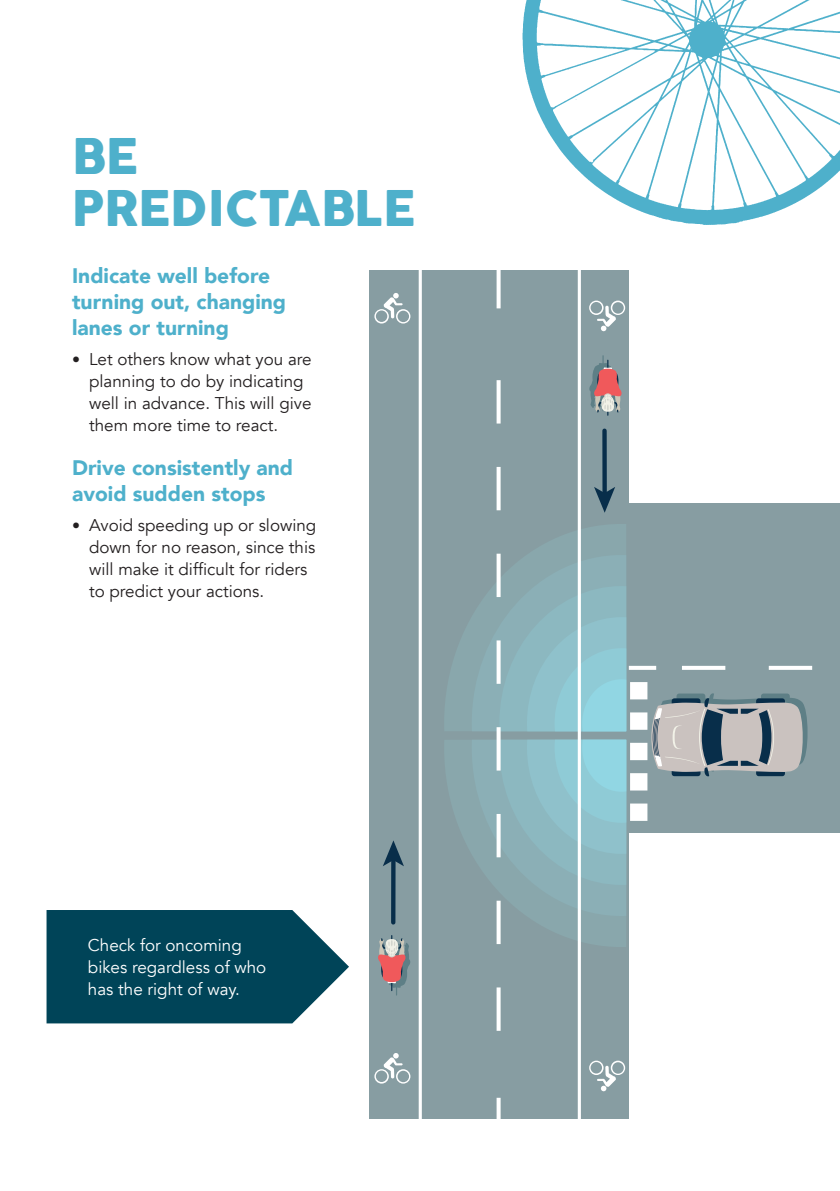
<style>
.page{position:relative;width:840px;height:1191px;background:#fff}
.page>*{position:absolute;margin:0;border:0;box-sizing:border-box;transform-origin:0 0}
.t1{font:48px/52px "COCOGOOSE";color:#4eb0cb}
.t2{font:900 21px/26px "Avenir";color:#4eb0cb}
.t3{font:17px/22px "Avenir";color:#231f20}
.t4{font:17px/22px "Avenir";color:#fff}
.s1{font-size:16px}
</style>
<div class="page">
<div style="left:369px;top:270px;width:259px;height:849px;background:#879da2"></div>
<svg style="left:421px;top:495px;width:1px;height:236px"></svg>
<svg style="left:421px;top:739px;width:1px;height:237px"></svg>
<svg style="left:378px;top:935px;width:32px;height:60px"></svg>
<svg style="left:496px;top:270px;width:4px;height:38px"></svg>
<svg style="left:496px;top:1097px;width:4px;height:22px"></svg>
<hr style="left:418px;top:270px;width:3px;height:849px;background:#fff">
<svg style="left:374px;top:1053px;width:36px;height:30px"></svg>
<svg style="left:374px;top:293px;width:36px;height:30px"></svg>
<hr style="left:577px;top:270px;width:3px;height:849px;background:#fff">
<svg style="left:589px;top:300px;width:35px;height:31px"></svg>
<svg style="left:391px;top:866px;width:4px;height:56px"></svg>
<svg style="left:383px;top:840px;width:21px;height:26px"></svg>
<svg style="left:471px;top:355px;width:368px;height:736px"></svg>
<svg style="left:46px;top:910px;width:303px;height:113px;background:#195668"></svg>
<img style="left:522px;top:0;width:317px;height:225px">
<h1 class="t1" style="left:72px;top:131px;width:345px">BE<br>PREDICTABLE</h1>
<p class="t2" style="left:72px;top:262px;width:215px">Indicate well before turning out, changing lanes or turning</p>
<p class="t3" style="left:89px;top:349px;width:224px;text-indent:-17px"><span class="s1">•</span> Let others know what you are planning to do by indicating well in advance. This will give them more time to react.</p>
<p class="t2" style="left:72px;top:454px;width:222px">Drive consistently and avoid sudden stops</p>
<p class="t3" style="left:89px;top:514px;width:229px;text-indent:-17px"><span class="s1">•</span> Avoid speeding up or slowing down for no reason, since this will make it difficult for riders to predict your actions.</p>
<p class="t4" style="left:88px;top:934px;width:180px">Check for oncoming bikes regardless of who has the right of way.</p>
</div>
